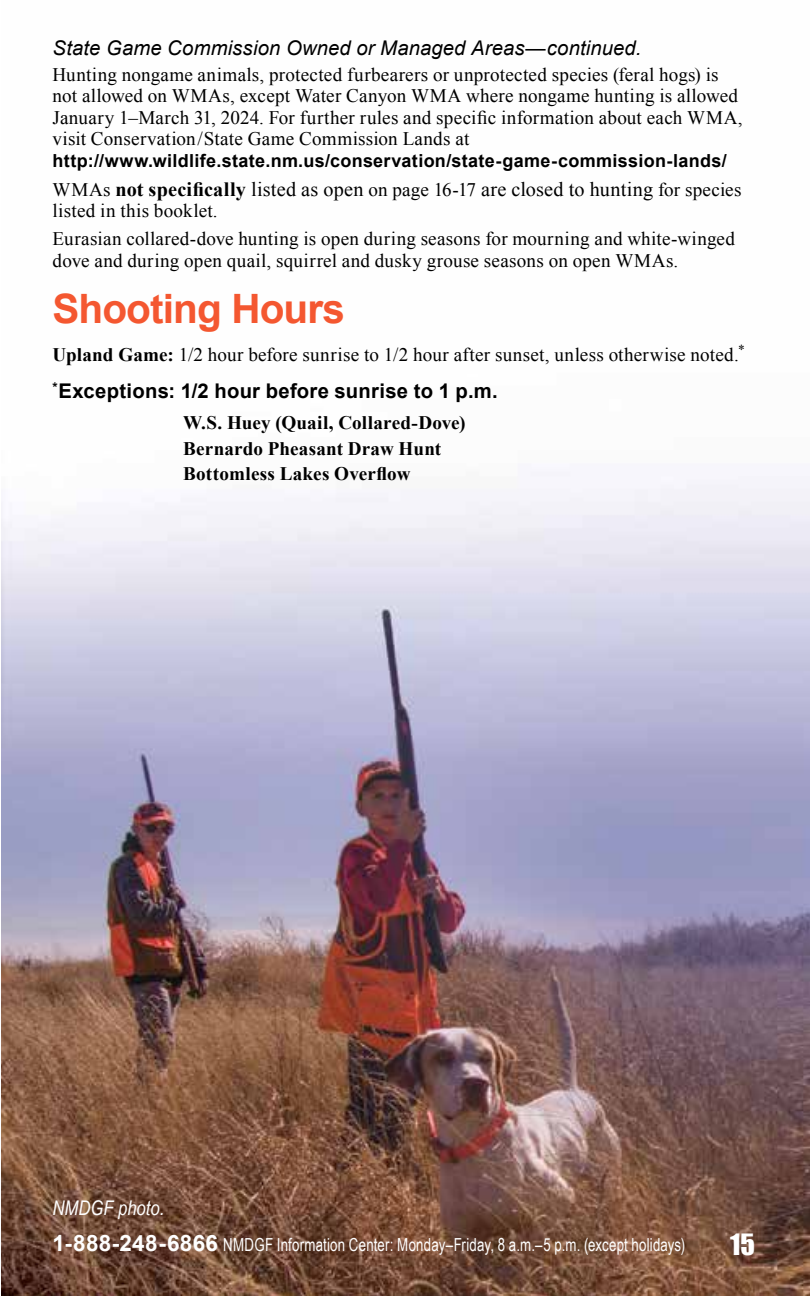
<style>
.page{position:relative;width:810px;height:1296px;background:#fff}
.page>*{position:absolute;margin:0;border:0;box-sizing:border-box;transform-origin:0 0}
.t1{font:700 40.5px "Arial";letter-spacing:-.025em;color:#f45730}
.t2{font:27px "Impact";color:#fff}
.t3{font:20.25px "Times New Roman";letter-spacing:.015em;color:#000}
.t4{font:italic 20.25px "Arial";letter-spacing:.005em;color:#000}
.t5{font:700 20.25px "Arial";letter-spacing:.01em;color:#000}
.t6{font:italic 20.25px "Arial Narrow";color:#fff}
.t7{font:19.12px/21.4px "Times New Roman";letter-spacing:.01em;color:#000}
.t8{font:700 19.12px/25.9px "Times New Roman";letter-spacing:.01em;color:#000}
.t9{font:18px "Arial Narrow";letter-spacing:.01em;color:#fff;scale:.9 1}
.t10{font:700 18px "Arial";letter-spacing:.02em;color:#000}
.s1{font-size:19.12px}
.s2{font-weight:700}
.s3{font-family:"Arial";font-weight:700;font-size:22.5px}
</style>
<div class="page">
<img style="left:2px;top:472px;width:808px;height:824px">
<p class="t4" style="left:53px;top:35px;width:590px">State Game Commission Owned or Managed Areas—continued.</p>
<p class="t7" style="left:53px;top:64px;width:691px">Hunting nongame animals, protected furbearers or unprotected species (feral hogs) is not allowed on WMAs, except Water Canyon WMA where nongame hunting is allowed January 1–March 31, 2024. For further rules and specific information about each WMA, visit Conservation/State Game Commission Lands at</p>
<p class="t10" style="left:53px;top:148px;width:676px">http://www.wildlife.state.nm.us/conservation/state-game-commission-lands/</p>
<p class="t3" style="left:53px;top:175px;width:690px"><span class="s1">WMAs</span> <span class="s2">not specifically</span> listed as open <span class="s1">on page 16-17</span> are closed to hunting <span class="s1">for species</span></p>
<p class="t7" style="left:53px;top:196px;width:684px;line-height:28.1px">listed in this booklet.<br>Eurasian collared-dove hunting is open during seasons for mourning and white-winged</p>
<p class="t7" style="left:53px;top:249px;width:627px">dove and during open quail, squirrel and dusky grouse seasons on open WMAs.</p>
<h1 class="t1" style="left:53px;top:282px;width:294px">Shooting Hours</h1>
<p class="t7" style="left:53px;top:344px;width:694px"><span class="s2">Upland Game:</span> 1/2 hour before sunrise to 1/2 hour after sunset, unless otherwise noted.<sup>*</sup></p>
<p class="t5" style="left:53px;top:378px;width:447px"><sup>*</sup>Exceptions: 1/2 hour before sunrise to 1 p.m.</p>
<p class="t8" style="left:183px;top:409px;width:284px">W.S. Huey (Quail, Collared-Dove)<br>Bernardo Pheasant Draw Hunt<br>Bottomless Lakes Overflow</p>
<p class="t6" style="left:53px;top:1194px;width:113px">NMDGF photo.</p>
<p class="t9" style="left:53px;top:1231px;width:704px"><span class="s3">1-888-248-6866</span> NMDGF Information Center: Monday–Friday, 8 a.m.–5 p.m. (except holidays)</p>
<h2 class="t2" style="left:730px;top:1224px;width:26px">15</h2>
</div>
